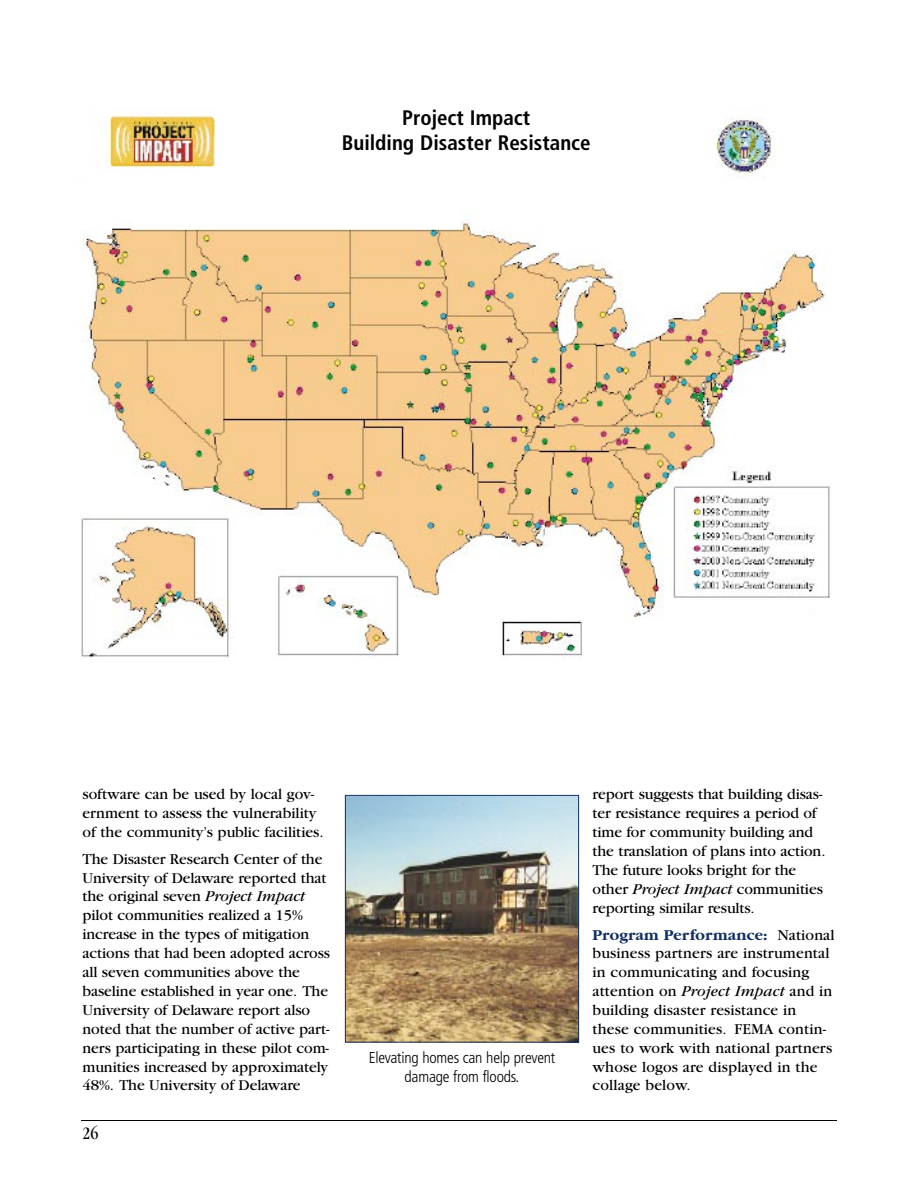
<style>
.page{position:relative;width:918px;height:1188px;background:#fff}
.page>*{position:absolute;margin:0;border:0;box-sizing:border-box;transform-origin:0 0}
.t1{font:700 condensed 21px/25.2px "Frutiger";color:#000;text-align:center}
.t2{font:condensed 18px "Garamond";color:#000}
.t3{font:15.75px/18.9px "Garamond";letter-spacing:-.005em;color:#000}
.t4{font:300 condensed 15.75px/18.9px "Frutiger";letter-spacing:-.015em;color:#000;text-align:center}
.s1{font-style:italic}
.s2{font-weight:700;color:#122e5f}
</style>
<div class="page">
<hr style="left:81px;top:1120px;width:756px;height:1px;background:#000">
<img style="left:347px;top:797px;width:230px;height:244px">
<div style="left:345px;top:795px;width:234px;height:248px;border:1px solid #122e5f"></div>
<img style="left:81px;top:113px;width:749px;height:545px">
<div style="left:64px;top:181px;width:773px;height:7px;background:#fff"></div>
<div style="left:253px;top:108px;width:427px;height:88px;background:#fff"></div>
<div style="left:724px;top:616px;width:155px;height:112px;background:#fff"></div>
<h1 class="t1" style="left:342px;top:107px;width:250px">Project Impact<br>Building Disaster Resistance</h1>
<p class="t3" style="left:82px;top:786px;width:243px">software can be used by local gov&shy;ernment to assess the vulnerability of the community’s public facilities.</p>
<p class="t3" style="left:82px;top:851px;width:249px">The Disaster Research Center of the University of Delaware reported that the original seven <span class="s1">Project Impact </span>pilot communities realized a 15% increase in the types of mitigation actions that had been adopted across all seven communities above the baseline established in year one. The University of Delaware report also noted that the number of active part&shy;ners participating in these pilot com&shy;munities increased by approximately 48%. The University of Delaware</p>
<p class="t2" style="left:82px;top:1126px;width:17px">26</p>
<p class="t4" style="left:369px;top:1050px;width:188px">Elevating homes can help prevent damage from floods.</p>
<p class="t3" style="left:592px;top:786px;width:235px">report suggests that building disas&shy;ter resistance requires a period of time for community building and the translation of plans into action.<br>The future looks bright for the other <span class="s1">Project Impact</span> communities reporting similar results.</p>
<p class="t3" style="left:592px;top:927px;width:244px"><span class="s2">Program Performance:</span> National business partners are instrumental in communicating and focusing attention on <span class="s1">Project Impact</span> and in building disaster resistance in these communities. FEMA contin&shy;ues to work with national partners whose logos are displayed in the collage below.</p>
</div>
